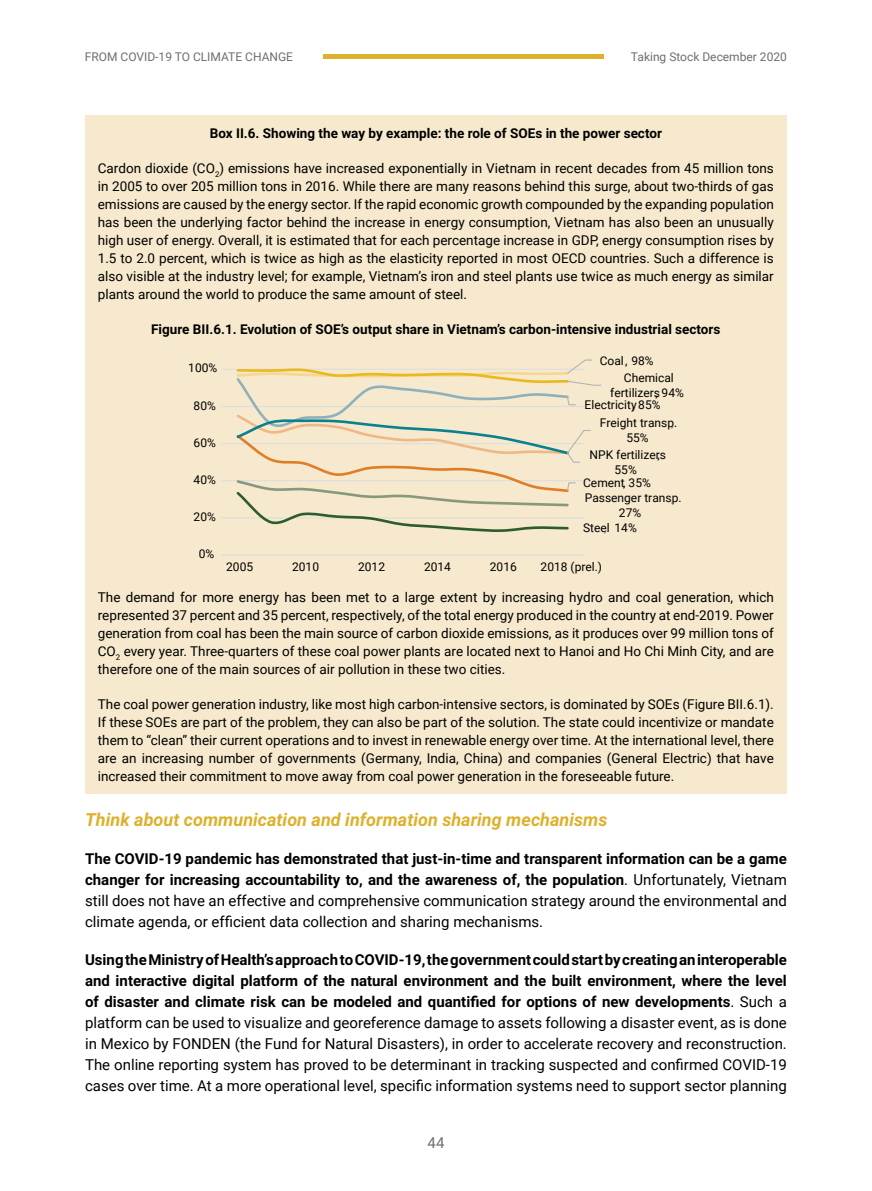
<style>
.page{position:relative;width:872px;height:1191px;background:#fff}
.page>*{position:absolute;margin:0;border:0;box-sizing:border-box;transform-origin:0 0}
.t1{font:italic 700 18px "Roboto";color:#ddb12c}
.t2{font:15px/21px "Roboto";color:#000;text-align:justify}
.t3{font:15px "Roboto";color:#6d6e71}
.t4{font:13.5px/18px "Roboto";color:#000;text-align:justify}
.t5{font:700 13.5px "Roboto";color:#000}
.t6{font:12px/14.7px "Roboto";color:#000;text-align:center}
.t7{font:12px "Roboto";color:#6d6e71}
.s1{font-family:"Calibri";color:#636467}
.s2{font-family:"Calibri";font-size:12.15px;color:#636467}
.s3{font-weight:700}
</style>
<div class="page">
<div style="left:323px;top:54px;width:281px;height:5px;background:#ddb12c"></div>
<div style="left:85px;top:115px;width:701px;height:678px;background:#f7e9cd"></div>
<hr style="left:221px;top:517px;width:363px;height:1px;background:#dcddde">
<hr style="left:221px;top:480px;width:363px;height:1px;background:#dcddde">
<hr style="left:221px;top:443px;width:363px;height:1px;background:#dcddde">
<hr style="left:221px;top:406px;width:363px;height:1px;background:#dcddde">
<hr style="left:221px;top:369px;width:363px;height:1px;background:#dcddde">
<hr style="left:221px;top:554px;width:363px;height:1px;background:#dcddde">
<svg style="left:234px;top:359px;width:368px;height:173px"></svg>
<p class="t7" style="left:85px;top:48px;width:210px">FROM COVID-19 TO CLIMATE CHANGE</p>
<p class="t7" style="left:631px;top:48px;width:157px">Taking Stock December 2020</p>
<p class="t5" style="left:210px;top:123px;width:454px">Box II.6. Showing the way by example: the role of SOEs in the power sector</p>
<p class="t4" style="left:98px;top:158px;width:677px">Cardon dioxide (CO<sub>2</sub>) emissions have increased exponentially in Vietnam in recent decades from 45 million tons in 2005 to over 205 million tons in 2016. While there are many reasons behind this surge, about two-thirds of gas emissions are caused by the energy sector. If the rapid economic growth compounded by the expanding population has been the underlying factor behind the increase in energy consumption, Vietnam has also been an unusually high user of energy. Overall, it is estimated that for each percentage increase in GDP, energy consumption rises by 1.5 to 2.0 percent, which is twice as high as the elasticity reported in most OECD countries. Such a difference is also visible at the industry level; for example, Vietnam’s iron and steel plants use twice as much energy as similar plants around the world to produce the same amount of steel.</p>
<p class="t5" style="left:151px;top:319px;width:570px">Figure BII.6.1. Evolution of SOE’s output share in Vietnam’s carbon-intensive industrial sectors</p>
<p class="t6" style="left:624px;top:351px;width:51px;line-height:17.4px;text-align:left;text-indent:-24px">Coal, 98%<br>Chemical</p>
<p class="t6" style="left:610px;top:385px;width:75px">fertilizers, 94%</p>
<p class="t6" style="left:188px;top:360px;width:31px">100%</p>
<p class="t6" style="left:584px;top:397px;width:77px">Electricity, 85%</p>
<p class="t6" style="left:194px;top:397px;width:24px">80%</p>
<p class="t6" style="left:194px;top:435px;width:24px">60%</p>
<p class="t6" style="left:194px;top:472px;width:24px">40%</p>
<p class="t6" style="left:194px;top:509px;width:24px">20%</p>
<p class="t6" style="left:199px;top:546px;width:17px">0%</p>
<p class="t6" style="left:600px;top:415px;width:79px">Freight transp.<span class="s1">,<br></span>55%</p>
<p class="t6" style="left:589px;top:447px;width:78px">NPK fertilizers,<br>55%</p>
<p class="t6" style="left:583px;top:475px;width:69px">Cement, 35%</p>
<p class="t6" style="left:585px;top:490px;width:98px">Passenger transp.<span class="s2">,<br></span>27%</p>
<p class="t6" style="left:583px;top:520px;width:55px">Steel<span class="s1">,</span> 14%</p>
<p class="t6" style="left:226px;top:559px;width:28px">2005</p>
<p class="t6" style="left:292px;top:559px;width:28px">2010</p>
<p class="t6" style="left:358px;top:559px;width:28px">2012</p>
<p class="t6" style="left:424px;top:559px;width:28px">2014</p>
<p class="t6" style="left:490px;top:559px;width:28px">2016</p>
<p class="t6" style="left:540px;top:559px;width:63px">2018 (prel.)</p>
<p class="t4" style="left:98px;top:587px;width:677px">The demand for more energy has been met to a large extent by increasing hydro and coal generation, which represented 37 percent and 35 percent, respectively, of the total energy produced in the country at end-2019. Power generation from coal has been the main source of carbon dioxide emissions, as it produces over 99 million tons of CO<sub>2</sub> every year. Three-quarters of these coal power plants are located next to Hanoi and Ho Chi Minh City, and are therefore one of the main sources of air pollution in these two cities.</p>
<p class="t4" style="left:98px;top:694px;width:677px">The coal power generation industry, like most high carbon-intensive sectors, is dominated by SOEs (Figure BII.6.1).<br>If these SOEs are part of the problem, they can also be part of the solution. The state could incentivize or mandate them to “clean” their current operations and to invest in renewable energy over time. At the international level, there are an increasing number of governments (Germany, India, China) and companies (General Electric) that have increased their commitment to move away from coal power generation in the foreseeable future.</p>
<h1 class="t1" style="left:85px;top:806px;width:524px">Think about communication and information sharing mechanisms</h1>
<p class="t2" style="left:85px;top:847px;width:703px"><span class="s3">The COVID-19 pandemic has demonstrated that just-in-time and transparent information can be a game changer for increasing accountability to, and the awareness of, the population</span>. Unfortunately, Vietnam still does not have an effective and comprehensive communication strategy around the environmental and climate agenda, or efficient data collection and sharing mechanisms.</p>
<p class="t2" style="left:85px;top:948px;width:703px"><span class="s3">Using the Ministry of Health’s approach to COVID-19, the government could start by creating an interoperable and interactive digital platform of the natural environment and the built environment, where the level of disaster and climate risk can be modeled and quantified for options of new developments</span>. Such a platform can be used to visualize and georeference damage to assets following a disaster event, as is done in Mexico by FONDEN (the Fund for Natural Disasters), in order to accelerate recovery and reconstruction.<br>The online reporting system has proved to be determinant in tracking suspected and confirmed COVID-19 cases over time. At a more operational level, specific information systems need to support sector planning</p>
<p class="t3" style="left:427px;top:1131px;width:18px">44</p>
</div>
